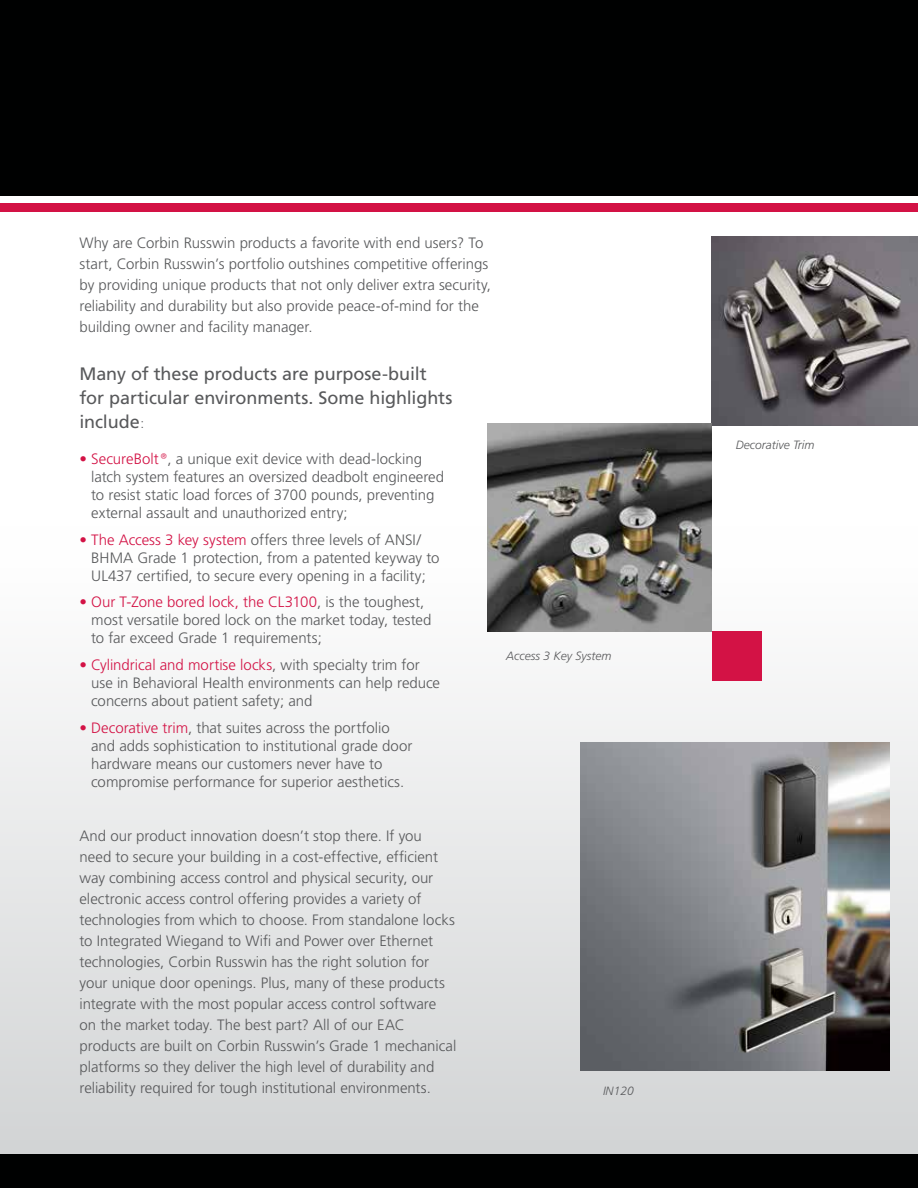
<style>
.page{position:relative;width:918px;height:1188px;background:#fff}
.page>*{position:absolute;margin:0;border:0;box-sizing:border-box;transform-origin:0 0}
.t1{font:18px/24px "Frutiger";letter-spacing:-.005em;color:#58595b}
.t2{font:300 15px/21px "Frutiger";color:#58595b}
.t3{font:300 15px/18px "Frutiger CE";color:#58595b}
.t4{font:italic 300 12px "Frutiger LT Std";color:#58595b}
.s1{font-weight:300;font-size:13.5px}
.s2{color:#d31245}
</style>
<div class="page">
<div style="left:0;top:526px;width:918px;height:662px;background:linear-gradient(to bottom,#fff,#cfd1d2)"></div>
<div style="left:0;top:0;width:918px;height:196px;background:#000101"></div>
<div style="left:0;top:204px;width:918px;height:8px;background:#d31245"></div>
<img style="left:712px;top:236px;width:206px;height:189px">
<img style="left:580px;top:742px;width:310px;height:329px">
<div style="left:0;top:1154px;width:918px;height:34px;background:#000101"></div>
<img style="left:488px;top:424px;width:224px;height:208px">
<div style="left:713px;top:632px;width:49px;height:49px;background:#d31245"></div>
<p class="t2" style="left:80px;top:232px;width:413px">Why are Corbin Russwin products a favorite with end users? To start, Corbin Russwin’s portfolio outshines competitive offerings by providing unique products that not only deliver extra security, reliability and durability but also provide peace-of-mind for the building owner and facility manager.</p>
<p class="t1" style="left:79px;top:362px;width:374px">Many of these products are purpose-built for particular environments. Some highlights include<span class="s1">:</span></p>
<p class="t3" style="left:91px;top:449px;width:355px;text-indent:-12px"><span class="s2">• SecureBolt®</span>, a unique exit device with dead-locking latch system features an oversized deadbolt engineered to resist static load forces of 3700 pounds, preventing external assault and unauthorized entry;</p>
<p class="t3" style="left:91px;top:530px;width:350px;text-indent:-12px"><span class="s2">• The Access 3 key system</span> offers three levels of ANSI/<br>BHMA Grade 1 protection, from a patented keyway to<br>UL437 certified, to secure every opening in a facility;</p>
<p class="t3" style="left:91px;top:593px;width:342px;text-indent:-12px"><span class="s2">• Our T-Zone bored lock, the CL3100</span>, is the toughest, most versatile bored lock on the market today, tested to far exceed Grade 1 requirements;</p>
<p class="t3" style="left:91px;top:656px;width:350px;text-indent:-12px"><span class="s2">• Cylindrical and mortise locks</span>, with specialty trim for use in Behavioral Health environments can help reduce concerns about patient safety; and</p>
<p class="t3" style="left:91px;top:719px;width:323px;text-indent:-12px"><span class="s2">• Decorative trim</span>, that suites across the portfolio and adds sophistication to institutional grade door hardware means our customers never have to compromise performance for superior aesthetics.</p>
<p class="t2" style="left:79px;top:825px;width:378px">And our product innovation doesn’t stop there. If you need to secure your building in a cost-effective, efficient way combining access control and physical security, our electronic access control offering provides a variety of technologies from which to choose. From standalone locks to Integrated Wiegand to Wifi and Power over Ethernet technologies, Corbin Russwin has the right solution for your unique door openings. Plus, many of these products integrate with the most popular access control software on the market today. The best part? All of our EAC products are built on Corbin Russwin’s Grade 1 mechanical platforms so they deliver the high level of durability and reliability required for tough institutional environments.</p>
<p class="t4" style="left:506px;top:649px;width:107px">Access 3 Key System</p>
<p class="t4" style="left:603px;top:1084px;width:32px">IN120</p>
<p class="t4" style="left:736px;top:438px;width:80px">Decorative Trim</p>
</div>
